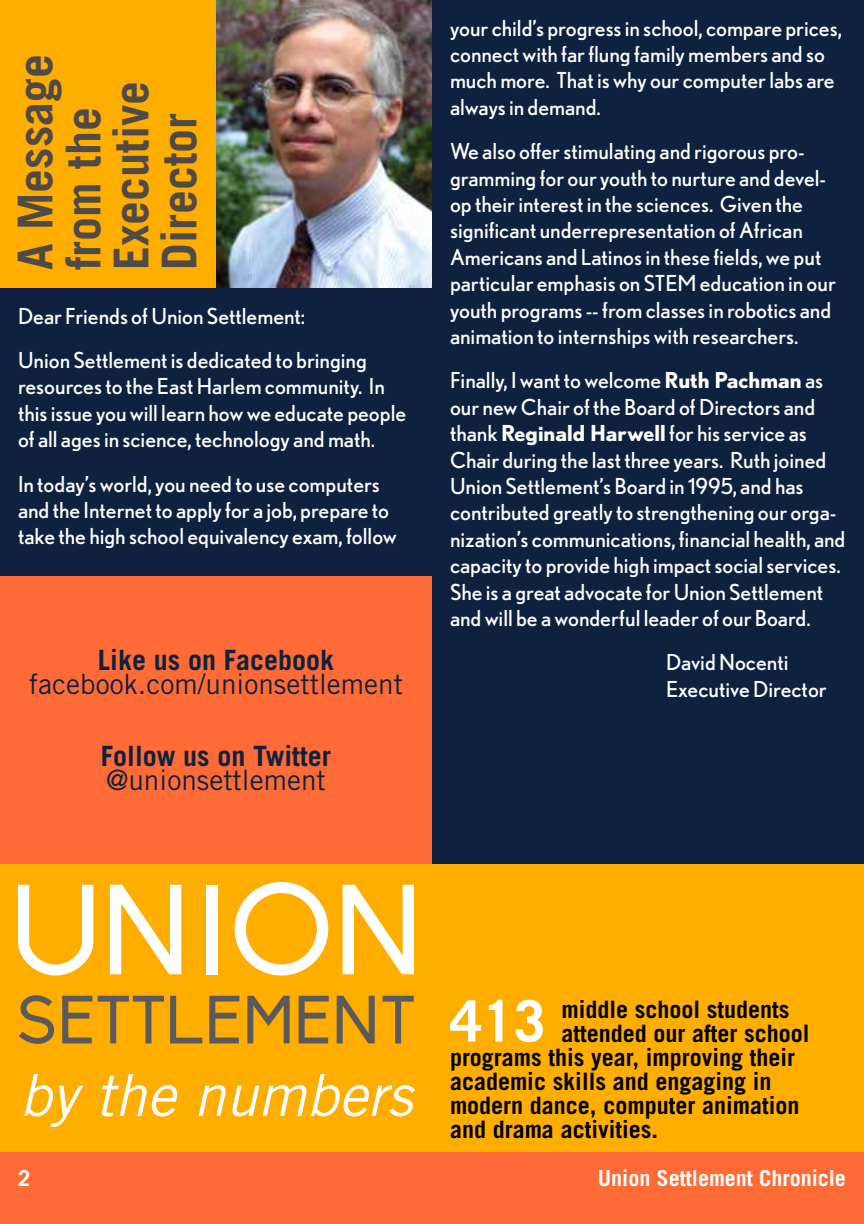
<style>
.page{position:relative;width:864px;height:1224px;background:#fff}
.page>*{position:absolute;margin:0;border:0;box-sizing:border-box;transform-origin:0 0}
.t1{font:italic 58px "Trade Gothic LT Std";color:#fff}
.t2{font:700 57.2px "Trade Gothic LT Std";color:#fff}
.t3{font:700 48px/48px "Trade Gothic LT Std";color:#4f4a47}
.t4{font:28px "Trade Gothic LT Std";color:#0e223f}
.t5{font:700 28px "Trade Gothic LT Std";color:#0e223f}
.t6{font:700 24px "Trade Gothic LT Std";color:#000}
.t7{font:22px/26.4px "Nobel";color:#fff}
.t8{font:700 22px "Trade Gothic LT Std";color:#fff}
.s1{font-weight:700}
</style>
<div class="page">
<div style="left:0;top:1152px;width:864px;height:72px;background:#ff6b36"></div>
<div style="left:0;top:0;width:216px;height:288px;background:#ffae00"></div>
<img style="left:216px;top:0;width:216px;height:288px">
<div style="left:0;top:288px;width:432px;height:288px;background:#0e223f"></div>
<div style="left:432px;top:0;width:432px;height:864px;background:#0e223f"></div>
<div style="left:0;top:864px;width:864px;height:288px;background:#ffae00"></div>
<svg style="left:18px;top:885px;width:75px;height:91px"></svg>
<svg style="left:110px;top:885px;width:71px;height:89px"></svg>
<div style="left:206px;top:885px;width:12px;height:89px;background:#fff"></div>
<svg style="left:235px;top:882px;width:93px;height:94px"></svg>
<svg style="left:343px;top:885px;width:71px;height:89px"></svg>
<svg style="left:19px;top:995px;width:35px;height:49px"></svg>
<svg style="left:62px;top:996px;width:30px;height:47px"></svg>
<svg style="left:98px;top:996px;width:66px;height:47px"></svg>
<svg style="left:170px;top:996px;width:32px;height:47px"></svg>
<svg style="left:209px;top:996px;width:30px;height:47px"></svg>
<svg style="left:247px;top:996px;width:43px;height:47px"></svg>
<svg style="left:299px;top:996px;width:30px;height:47px"></svg>
<svg style="left:337px;top:996px;width:38px;height:47px"></svg>
<svg style="left:383px;top:996px;width:31px;height:47px"></svg>
<div style="left:0;top:576px;width:432px;height:288px;background:#ff6b36"></div>
<hr style="left:863px;top:0;width:1px;height:288px;background:#00bd70">
<hr style="left:863px;top:288px;width:1px;height:288px;background:#00bd70">
<h3 class="t3" style="left:11px;top:270px;width:217px;rotate:-90deg">A Message from the<br>Executive<br>Director</h3>
<p class="t7" style="left:18px;top:293px;width:350px;line-height:44.4px">Dear Friends of Union Settlement:<br>Union Settlement is dedicated to bringing</p>
<p class="t7" style="left:18px;top:373px;width:390px">resources to the East Harlem community. In this issue you will learn how we educate people of all ages in science, technology and math.</p>
<p class="t7" style="left:18px;top:470px;width:380px">In today’s world, you need to use computers and the Internet to apply for a job, prepare to take the high school equivalency exam, follow</p>
<p class="t5" style="left:98px;top:643px;width:238px">Like us on Facebook</p>
<p class="t4" style="left:29px;top:667px;width:376px">facebook.com/unionsettlement</p>
<p class="t5" style="left:101px;top:739px;width:232px">Follow us on Twitter</p>
<p class="t4" style="left:106px;top:763px;width:221px">@unionsettlement</p>
<p class="t7" style="left:450px;top:14px;width:394px">your child’s progress in school, compare prices, connect with far flung family members and so much more. That is why our computer labs are always in demand.</p>
<p class="t7" style="left:450px;top:138px;width:387px">We also offer stimulating and rigorous pro&shy;gramming for our youth to nurture and devel&shy;op their interest in the sciences. Given the significant underrepresentation of African Americans and Latinos in these fields, we put particular emphasis on STEM education in our youth programs -- from classes in robotics and animation to internships with researchers.</p>
<p class="t7" style="left:450px;top:367px;width:397px">Finally, I want to welcome <span class="s1">Ruth Pachman</span> as our new Chair of the Board of Directors and thank <span class="s1">Reginald Harwell</span> for his service as Chair during the last three years. Ruth joined Union Settlement’s Board in 1995, and has contributed greatly to strengthening our orga&shy;nization’s communications, financial health, and capacity to provide high impact social services.<br>She is a great advocate for Union Settlement and will be a wonderful leader of our Board.</p>
<p class="t7" style="left:666px;top:649px;width:162px">David Nocenti<br>Executive Director</p>
<h1 class="t1" style="left:19px;top:1060px;width:395px">by the numbers</h1>
<h2 class="t2" style="left:450px;top:986px;width:97px">413</h2>
<p class="t6" style="left:561px;top:994px;width:229px">middle school students</p>
<p class="t6" style="left:561px;top:1018px;width:250px">attended our after school</p>
<p class="t6" style="left:450px;top:1042px;width:347px">programs this year, improving their</p>
<p class="t6" style="left:450px;top:1066px;width:323px">academic skills and engaging in</p>
<p class="t6" style="left:450px;top:1090px;width:351px">modern dance, computer animation</p>
<p class="t6" style="left:450px;top:1114px;width:210px">and drama activities.</p>
<p class="t8" style="left:18px;top:1165px;width:14px">2</p>
<p class="t8" style="left:598px;top:1165px;width:250px">Union Settlement Chronicle</p>
</div>
